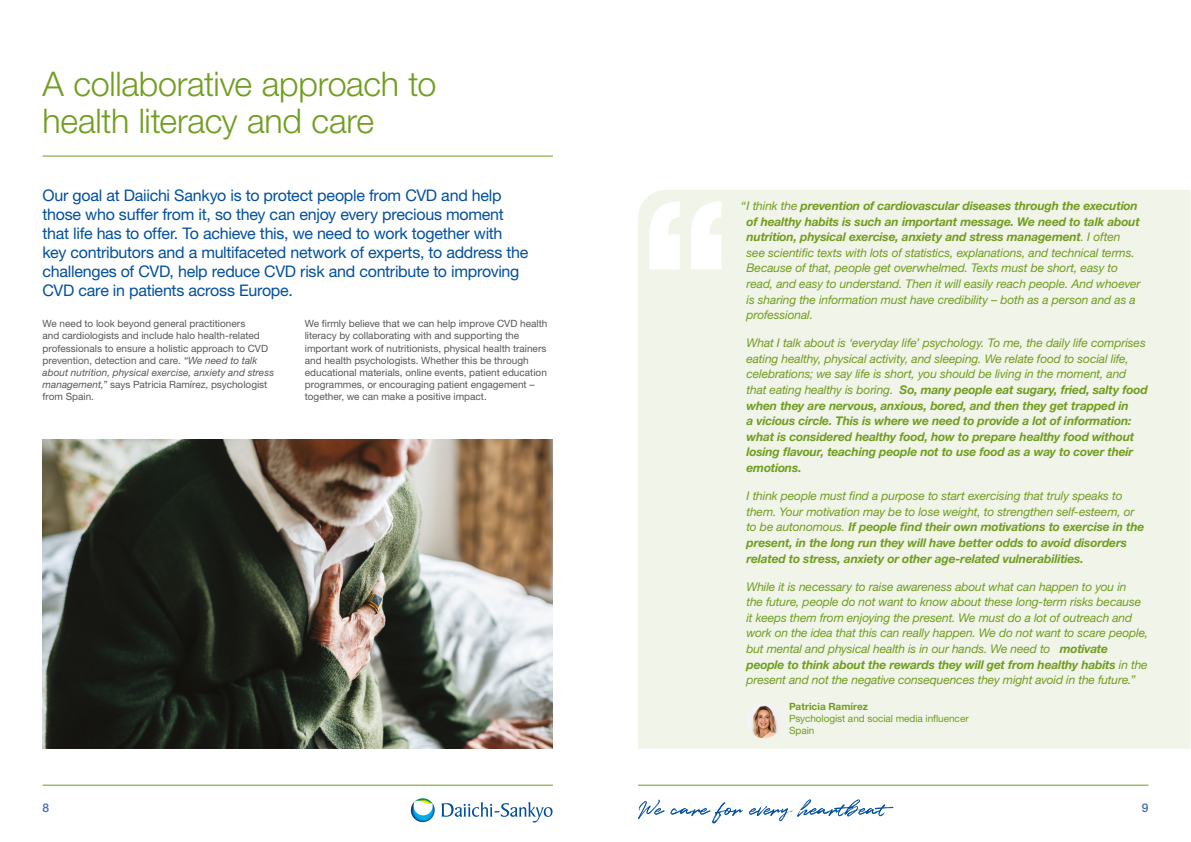
<style>
.page{position:relative;width:1191px;height:842px;background:#fff}
.page>*{position:absolute;margin:0;border:0;box-sizing:border-box;transform-origin:0 0}
.t1{font:300 34px/37px "Helvetica Neue LT Pro";letter-spacing:-.01em;color:#709d1f}
.t2{font:16px/19px "Helvetica Neue LT Pro";letter-spacing:-.015em;color:#004f9f}
.t3{font:italic 12px/15.6px "Helvetica Neue LT Pro";letter-spacing:-.01em;color:#709d1f}
.t4{font:italic 700 12px/15.6px "Helvetica Neue LT Pro";letter-spacing:-.01em;color:#709d1f}
.t5{font:500 12px "Helvetica Neue LT Pro";color:#416bb2}
.t6{font:10px/12px "Helvetica Neue LT Pro";color:#575756}
.t7{font:10px/12px "Helvetica Neue LT Pro";letter-spacing:-.005em;color:#709d1f}
.t8{font:700 10px "Helvetica Neue LT Pro";letter-spacing:.005em;color:#709d1f}
.s1{font-weight:700}
.s2{font-weight:400}
.s3{font-style:italic}
</style>
<div class="page">
<hr style="left:43px;top:785px;width:510px;height:1px;background:#709d1f">
<hr style="left:638px;top:785px;width:510px;height:1px;background:#709d1f">
<svg style="left:638px;top:799px;width:255px;height:24px"></svg>
<svg style="left:441px;top:802px;width:111px;height:20px"></svg>
<svg style="left:411px;top:798px;width:24px;height:24px"></svg>
<hr style="left:43px;top:156px;width:510px;height:1px;background:#709d1f">
<div style="left:638px;top:190px;width:552px;height:559px;background:#f1f5e9"></div>
<svg style="left:649px;top:201px;width:72px;height:68px"></svg>
<img style="left:43px;top:439px;width:510px;height:310px">
<img style="left:746px;top:703px;width:35px;height:35px;border-radius:18px">
<h1 class="t1" style="left:43px;top:65px;width:395px">A collaborative approach to health literacy and care</h1>
<p class="t2" style="left:43px;top:186px;width:487px">Our goal at Daiichi Sankyo is to protect people from CVD and help those who suffer from it, so they can enjoy every precious moment that life has to offer. To achieve this, we need to work together with key contributors and a multifaceted network of experts, to address the challenges of CVD, help reduce CVD risk and contribute to improving CVD care in patients across Europe.</p>
<p class="t3" style="left:746px;top:198px;width:395px;text-indent:-6px">“I think the <span class="s1">prevention of cardiovascular diseases through the execution of healthy habits is such an important message. We need to talk about nutrition, physical exercise, anxiety and stress management</span>. I often see scientific texts with lots of statistics, explanations, and technical terms.<br>Because of that, people get overwhelmed. Texts must be short, easy to read, and easy to understand. Then it will easily reach people. And whoever is sharing the information must have credibility – both as a person and as a professional.</p>
<p class="t4" style="left:746px;top:335px;width:403px"><span class="s2">What I talk about is ‘everyday life’ psychology. To me, the daily life comprises eating healthy, physical activity, and sleeping. We relate food to social life, celebrations; we say life is short, you should be living in the moment, and that eating healthy is boring.</span> So, many people eat sugary, fried, salty food when they are nervous, anxious, bored, and then they get trapped in<br>a vicious circle. This is where we need to provide a lot of information: what is considered healthy food, how to prepare healthy food without losing flavour, teaching people not to use food as a way to cover their emotions.</p>
<p class="t4" style="left:746px;top:488px;width:399px"><span class="s2">I think people must find a purpose to start exercising that truly speaks to them. Your motivation may be to lose weight, to strengthen self-esteem, or to be autonomous.</span> If people find their own motivations to exercise in the present, in the long run they will have better odds to avoid disorders related to stress, anxiety or other age-related vulnerabilities.</p>
<p class="t3" style="left:746px;top:578px;width:403px">While it is necessary to raise awareness about what can happen to you in<br>the future, people do not want to know about these long-term risks because it keeps them from enjoying the present. We must do a lot of outreach and work on the idea that this can really happen. We do not want to scare people, but mental and physical health is in our hands. We need to <span class="s1">motivate people to think about the rewards they will get from healthy habits</span> in the present and not the negative consequences they might avoid in the future.”</p>
<p class="t8" style="left:789px;top:701px;width:80px">Patricia Ramírez</p>
<p class="t7" style="left:789px;top:713px;width:181px">Psychologist and social media influencer<br>Spain</p>
<p class="t6" style="left:43px;top:318px;width:233px">We need to look beyond general practitioners<br>and cardiologists and include halo health-related professionals to ensure a holistic approach to CVD prevention, detection and care. <span class="s3">“We need to talk about nutrition, physical exercise, anxiety and stress management,”</span> says Patricia Ramírez, psychologist from Spain.</p>
<p class="t6" style="left:305px;top:318px;width:244px">We firmly believe that we can help improve CVD health literacy by collaborating with and supporting the important work of nutritionists, physical health trainers and health psychologists. Whether this be through educational materials, online events, patient education programmes, or encouraging patient engagement – together, we can make a positive impact.</p>
<p class="t5" style="left:43px;top:800px;width:8px">8</p>
<p class="t5" style="left:1141px;top:800px;width:8px">9</p>
</div>
